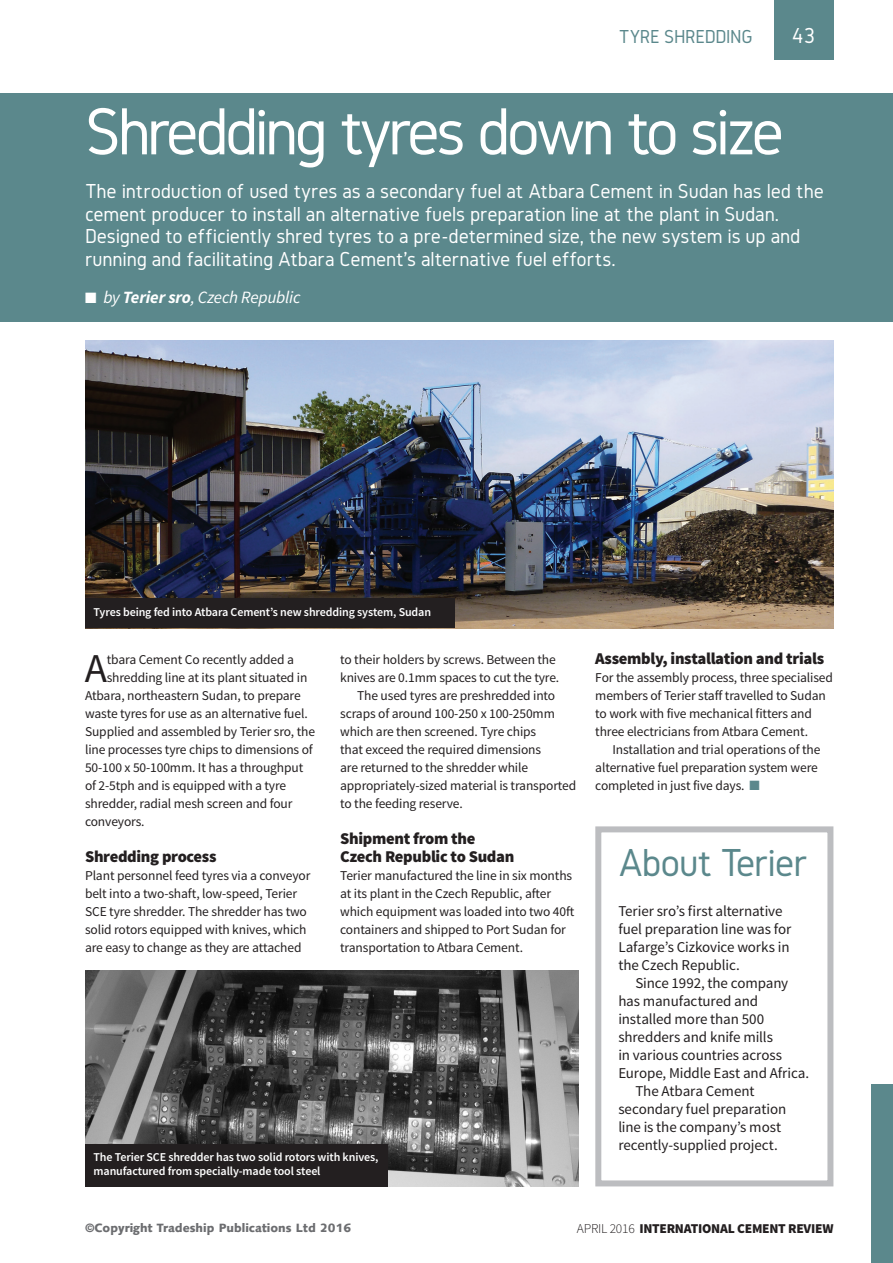
<style>
.page{position:relative;width:893px;height:1263px;background:#fff}
.page>*{position:absolute;margin:0;border:0;box-sizing:border-box;transform-origin:0 0}
._1a__Article_Head{font:69px "Gidole";letter-spacing:-.06em;color:#fff}
._5__Body_Opening_Par{font:40.95px "Source Sans Pro";color:#231f20}
._11__Case_-_Headline{font:40.5px "Gidole";letter-spacing:-.03em;color:#5b888c}
.t1{font:22.5px "Gidole";color:#fff}
._3b__Author_-_Left_P{font:21px/22.5px "Gidole";letter-spacing:-.01em;color:#fff}
._18__Page_heading{font:19.5px "Gidole";letter-spacing:-.02em;color:#5b888c}
._3b__Author_-_Left_P-2{font:italic 17.25px "Source Sans Pro";letter-spacing:-.015em;color:#fff}
._4a__Body_Subhead_h1{font:900 16.5px/18px "Source Sans Pro";letter-spacing:-.02em;color:#231f20}
._13__Case_-_Indent_P{font:15px/18px "Source Sans Pro";letter-spacing:-.005em;color:#231f20}
._12__Case_Intro_Para{font:15px/18px "Source Sans Pro";letter-spacing:-.005em;color:#231f20}
._6b__Body_Flush_Para{font:13.5px/18px "Source Sans Pro";letter-spacing:-.01em;color:#231f20}
._6a__Body_Indent_Par{font:13.5px/18px "Source Sans Pro";letter-spacing:-.01em;color:#231f20}
._5__Body_Opening_Par-2{font:13.5px "Source Sans Pro";letter-spacing:-.01em;color:#231f20}
.t2{font:900 13.5px "Source Sans Pro";letter-spacing:-.02em;color:#231f20}
._17__Caption_-_Left{font:600 12px/13.5px "Source Sans Pro";letter-spacing:-.01em;color:#fff}
._14__Table_-_Head{font:900 12px "Syntax";color:#6c6d70}
.s1{font-weight:700}
.s2{color:#5b888c}
.s3{font-weight:300}
</style>
<div class="page">
<div style="left:872px;top:1084px;width:21px;height:179px;background:#5b888c"></div>
<div style="left:0;top:94px;width:893px;height:228px;background:#5b888c"></div>
<div style="left:774px;top:0;width:59px;height:60px;background:#5b888c"></div>
<img style="left:85px;top:340px;width:748px;height:288px">
<img style="left:85px;top:970px;width:493px;height:216px">
<div style="left:85px;top:599px;width:370px;height:29px;background:#231f20"></div>
<div style="left:595px;top:826px;width:238px;height:360px;border:6px solid #bcbdc0"></div>
<div style="left:85px;top:1144px;width:303px;height:42px;background:#231f20"></div>
<p class="_18__Page_heading" style="left:619px;top:26px;width:135px">TYRE SHREDDING</p>
<p class="t1" style="left:792px;top:23px;width:25px">43</p>
<p class="_1a__Article_Head" style="left:85px;top:93px;width:701px">Shredding tyres down to size</p>
<p class="_3b__Author_-_Left_P" style="left:85px;top:180px;width:740px">The introduction of used tyres as a secondary fuel at Atbara Cement in Sudan has led the cement producer to install an alternative fuels preparation line at the plant in Sudan.<br>Designed to efficiently shred tyres to a pre-determined size, the new system is up and running and facilitating Atbara Cement’s alternative fuel efforts.</p>
<p class="_3b__Author_-_Left_P-2" style="left:85px;top:287px;width:217px">■ by <span class="s1">Terier sro</span>, Czech Republic</p>
<p class="_17__Caption_-_Left" style="left:94px;top:606px;width:339px">Tyres being fed into Atbara Cement’s new shredding system, Sudan</p>
<p class="_5__Body_Opening_Par" style="left:85px;top:643px;width:24px">A</p>
<p class="_5__Body_Opening_Par-2" style="left:107px;top:651px;width:189px">tbara Cement Co recently added a</p>
<p class="_5__Body_Opening_Par-2" style="left:107px;top:669px;width:202px">shredding line at its plant situated in</p>
<p class="_5__Body_Opening_Par-2" style="left:85px;top:687px;width:217px">Atbara, northeastern Sudan, to prepare</p>
<p class="_5__Body_Opening_Par-2" style="left:85px;top:705px;width:224px">waste tyres for use as an alternative fuel.</p>
<p class="_5__Body_Opening_Par-2" style="left:85px;top:723px;width:231px">Supplied and assembled by Terier sro, the</p>
<p class="_5__Body_Opening_Par-2" style="left:85px;top:741px;width:229px">line processes tyre chips to dimensions of</p>
<p class="_5__Body_Opening_Par-2" style="left:85px;top:759px;width:220px">50-100 x 50-100mm. It has a throughput</p>
<p class="_5__Body_Opening_Par-2" style="left:85px;top:777px;width:203px">of 2-5tph and is equipped with a tyre</p>
<p class="_5__Body_Opening_Par-2" style="left:85px;top:795px;width:209px">shredder, radial mesh screen and four</p>
<p class="_5__Body_Opening_Par-2" style="left:85px;top:813px;width:61px">conveyors.</p>
<p class="_4a__Body_Subhead_h1" style="left:85px;top:849px;width:133px">Shredding process</p>
<p class="_6b__Body_Flush_Para" style="left:85px;top:867px;width:227px">Plant personnel feed tyres via a conveyor belt into a two-shaft, low-speed, Terier SCE tyre shredder. The shredder has two solid rotors equipped with knives, which are easy to change as they are attached</p>
<p class="_6b__Body_Flush_Para" style="left:340px;top:651px;width:221px">to their holders by screws. Between the knives are 0.1mm spaces to cut the tyre.</p>
<p class="_6a__Body_Indent_Par" style="left:340px;top:687px;width:238px;text-indent:17px">The used tyres are preshredded into scraps of around 100-250 x 100-250mm which are then screened. Tyre chips<br>that exceed the required dimensions<br>are returned to the shredder while appropriately-sized material is transported to the feeding reserve.</p>
<p class="_4a__Body_Subhead_h1" style="left:340px;top:831px;width:176px">Shipment from the<br>Czech Republic to Sudan</p>
<p class="_6b__Body_Flush_Para" style="left:340px;top:867px;width:236px">Terier manufactured the line in six months at its plant in the Czech Republic, after which equipment was loaded into two 40ft containers and shipped to Port Sudan for transportation to Atbara Cement.</p>
<p class="_17__Caption_-_Left" style="left:94px;top:1151px;width:286px">The Terier SCE shredder has two solid rotors with knives, manufactured from specially-made tool steel</p>
<p class="_4a__Body_Subhead_h1" style="left:595px;top:651px;width:230px">Assembly, installation and trials</p>
<p class="_6b__Body_Flush_Para" style="left:595px;top:669px;width:239px">For the assembly process, three specialised members of Terier staff travelled to Sudan to work with five mechanical fitters and three electricians from Atbara Cement.</p>
<p class="_6a__Body_Indent_Par" style="left:595px;top:741px;width:227px;text-indent:17px">Installation and trial operations of the alternative fuel preparation system were completed in just five days. <span class="s2">■</span></p>
<p class="_11__Case_-_Headline" style="left:618px;top:841px;width:192px">About Terier</p>
<p class="_12__Case_Intro_Para" style="left:618px;top:903px;width:175px">Terier sro’s first alternative fuel preparation line was for<br>Lafarge’s Cizkovice works in the Czech Republic.</p>
<p class="_13__Case_-_Indent_P" style="left:618px;top:975px;width:192px;text-indent:17px">Since 1992, the company has manufactured and installed more than 500 shredders and knife mills<br>in various countries across<br>Europe, Middle East and Africa.</p>
<p class="_13__Case_-_Indent_P" style="left:618px;top:1083px;width:169px;text-indent:17px">The Atbara Cement secondary fuel preparation line is the company’s most recently-supplied project.</p>
<p class="_14__Table_-_Head" style="left:85px;top:1220px;width:268px">©Copyright Tradeship Publications Ltd 2016</p>
<p class="t2" style="left:577px;top:1220px;width:258px"><span class="s3">APRIL 2016</span> INTERNATIONAL CEMENT REVIEW</p>
</div>
